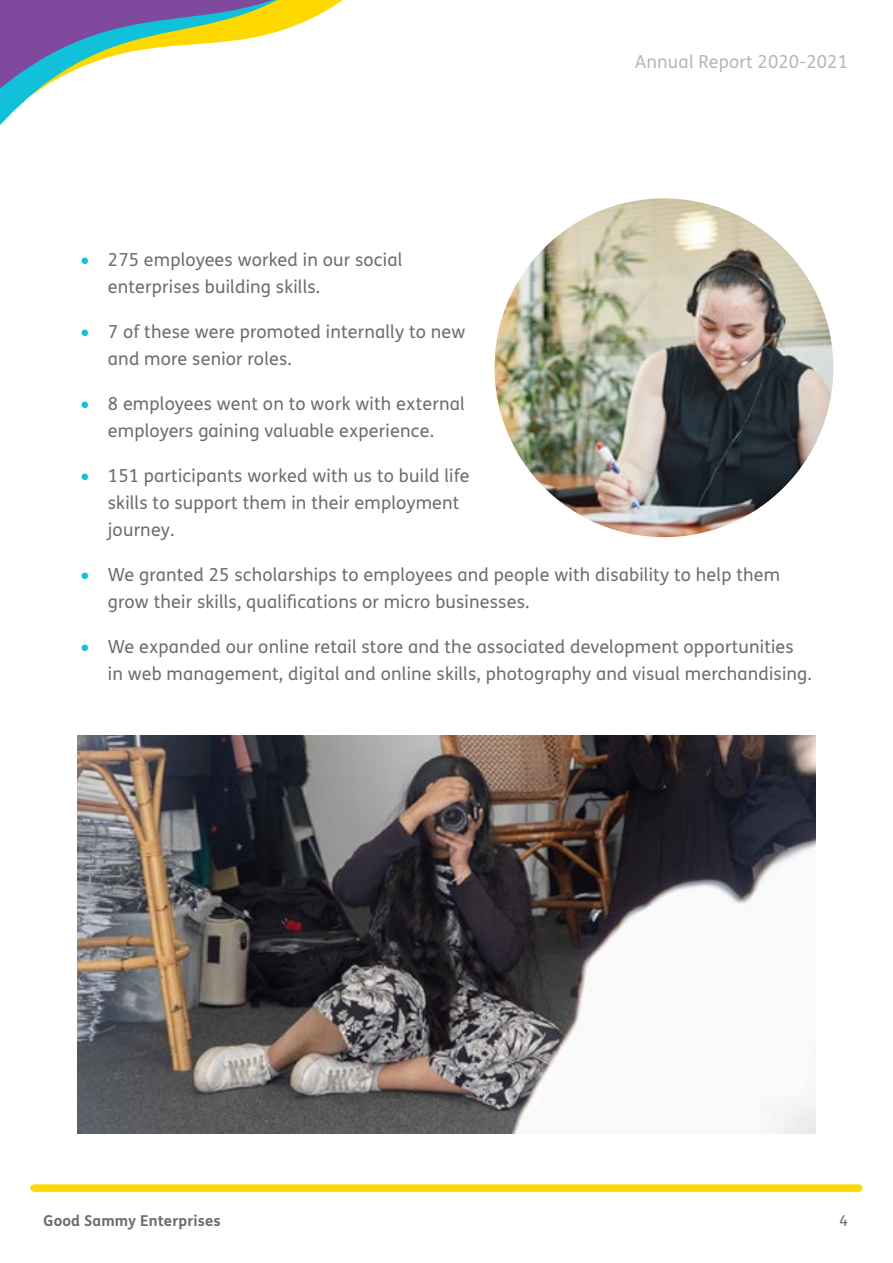
<style>
.page{position:relative;width:893px;height:1263px;background:#fff}
.page>*{position:absolute;margin:0;border:0;box-sizing:border-box;transform-origin:0 0}
.t1{font:18px/27px "FS Me";letter-spacing:.01em;color:#6d6e71}
.t2{font:700 15px "FS Me";letter-spacing:.01em;color:#6d6e71}
.t3{font:15px "FS Me";color:#6d6e71}
.s1{color:#11c0da}
</style>
<div class="page">
<div style="left:34px;top:1184px;width:825px;height:8px;background:#fdd900"></div>
<svg style="left:0;top:0;width:343px;height:125px"></svg>
<img style="left:495px;top:198px;width:338px;height:339px;border-radius:169px">
<img style="left:78px;top:736px;width:737px;height:397px">
<p class="t1" style="left:635px;top:47px;width:215px">Annual Report 2020-2021</p>
<p class="t1" style="left:108px;top:245px;width:296px;text-indent:-27px"><span class="s1">•</span> 275 employees worked in our social enterprises building skills.</p>
<p class="t1" style="left:108px;top:317px;width:359px;text-indent:-27px"><span class="s1">•</span> 7 of these were promoted internally to new and more senior roles.</p>
<p class="t1" style="left:81px;top:389px;width:385px;text-align:center"><span class="s1">•</span> 8 employees went on to work with external employers gaining valuable experience.</p>
<p class="t1" style="left:108px;top:461px;width:363px;text-indent:-27px"><span class="s1">•</span> 151 participants worked with us to build life skills to support them in their employment journey.</p>
<p class="t1" style="left:108px;top:560px;width:674px;text-indent:-27px"><span class="s1">•</span> We granted 25 scholarships to employees and people with disability to help them grow their skills, qualifications or micro businesses.</p>
<p class="t1" style="left:108px;top:632px;width:706px;text-indent:-27px"><span class="s1">•</span> We expanded our online retail store and the associated development opportunities in web management, digital and online skills, photography and visual merchandising.</p>
<p class="t2" style="left:44px;top:1209px;width:179px">Good Sammy Enterprises</p>
<p class="t3" style="left:839px;top:1211px;width:10px">4</p>
</div>
